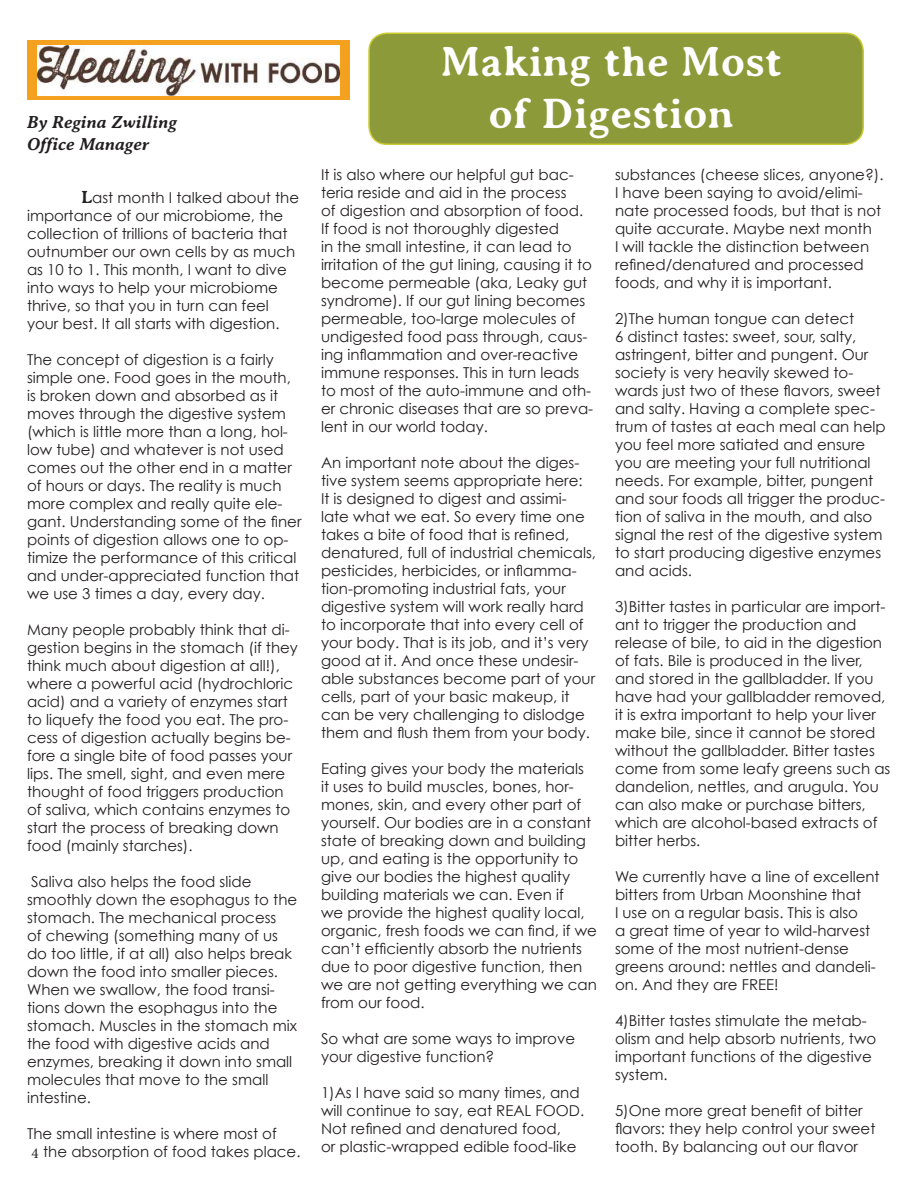
<style>
.page{position:relative;width:918px;height:1188px;background:#fff}
.page>*{position:absolute;margin:0;border:0;box-sizing:border-box;transform-origin:0 0}
.t1{font:700 43.5px/52.2px "Averia Serif";color:#fff;text-align:center}
.t2{font:italic 700 18px/21.6px "Averia Serif";color:#231f20}
.t3{font:15px/18px "Century Gothic";color:#231f20}
.s1{font-family:"Averia Serif";font-weight:700;font-size:18px}
.s2{font-family:"Minion Pro"}
</style>
<div class="page">
<div style="left:27px;top:40px;width:323px;height:60px;background:linear-gradient(to right,#f3a11e,#f3a11e)"></div>
<img style="left:37px;top:46px;width:303px;height:49px">
<div style="left:369px;top:33px;width:494px;height:111px;background:#8d9a39;border-radius:18px"></div>
<div style="left:368px;top:33px;width:496px;height:112px;border:2px solid #cbcb32;border-radius:18px"></div>
<p class="t2" style="left:27px;top:112px;width:151px">By Regina Zwilling<br>Office Manager</p>
<p class="t3" style="left:27px;top:188px;width:274px;text-indent:54px"><span class="s1">L</span>ast month I talked about the importance of our microbiome, the collection of trillions of bacteria that outnumber our own cells by as much as 10 to 1. This month, I want to dive into ways to help your microbiome thrive, so that you in turn can feel your best. It all starts with digestion.</p>
<p class="t3" style="left:27px;top:350px;width:276px">The concept of digestion is a fairly simple one. Food goes in the mouth, is broken down and absorbed as it moves through the digestive system (which is little more than a long, hol&shy;low tube) and whatever is not used comes out the other end in a matter of hours or days. The reality is much more complex and really quite ele&shy;gant. Understanding some of the finer points of digestion allows one to op&shy;timize the performance of this critical and under-appreciated function that we use 3 times a day, every day.</p>
<p class="t3" style="left:27px;top:620px;width:273px">Many people probably think that di&shy;gestion begins in the stomach (if they think much about digestion at all!), where a powerful acid (hydrochloric acid) and a variety of enzymes start to liquefy the food you eat. The pro&shy;cess of digestion actually begins be&shy;fore a single bite of food passes your lips. The smell, sight, and even mere thought of food triggers production of saliva, which contains enzymes to start the process of breaking down food (mainly starches).</p>
<p class="t3" style="left:27px;top:872px;width:272px">Saliva also helps the food slide smoothly down the esophagus to the stomach. The mechanical process<br>of chewing (something many of us do too little, if at all) also helps break down the food into smaller pieces.<br>When we swallow, the food transi&shy;tions down the esophagus into the stomach. Muscles in the stomach mix the food with digestive acids and enzymes, breaking it down into small molecules that move to the small intestine.</p>
<p class="t3" style="left:27px;top:1124px;width:251px">The small intestine is where most of</p>
<p class="t3" style="left:32px;top:1142px;width:271px"><span class="s2">4</span> the absorption of food takes place.</p>
<h1 class="t1" style="left:440px;top:36px;width:343px">Making the Most of Digestion</h1>
<p class="t3" style="left:321px;top:165px;width:274px">It is also where our helpful gut bac&shy;teria reside and aid in the process<br>of digestion and absorption of food.<br>If food is not thoroughly digested<br>in the small intestine, it can lead to irritation of the gut lining, causing it to become permeable (aka, Leaky gut syndrome). If our gut lining becomes permeable, too-large molecules of undigested food pass through, caus&shy;ing inflammation and over-reactive immune responses. This in turn leads to most of the auto-immune and oth&shy;er chronic diseases that are so preva&shy;lent in our world today.</p>
<p class="t3" style="left:321px;top:453px;width:277px">An important note about the diges&shy;tive system seems appropriate here:<br>It is designed to digest and assimi&shy;late what we eat. So every time one takes a bite of food that is refined, denatured, full of industrial chemicals, pesticides, herbicides, or inflamma&shy;tion-promoting industrial fats, your digestive system will work really hard to incorporate that into every cell of your body. That is its job, and it’s very good at it. And once these undesir&shy;able substances become part of your cells, part of your basic makeup, it can be very challenging to dislodge them and flush them from your body.</p>
<p class="t3" style="left:321px;top:759px;width:278px">Eating gives your body the materials<br>it uses to build muscles, bones, hor&shy;mones, skin, and every other part of yourself. Our bodies are in a constant state of breaking down and building up, and eating is the opportunity to give our bodies the highest quality building materials we can. Even if<br>we provide the highest quality local, organic, fresh foods we can find, if we can’t efficiently absorb the nutrients due to poor digestive function, then we are not getting everything we can from our food.</p>
<p class="t3" style="left:321px;top:1029px;width:256px">So what are some ways to improve your digestive function?</p>
<p class="t3" style="left:321px;top:1083px;width:265px">1)As I have said so many times, and will continue to say, eat REAL FOOD.<br>Not refined and denatured food,<br>or plastic-wrapped edible food-like</p>
<p class="t3" style="left:615px;top:165px;width:270px">substances (cheese slices, anyone?).<br>I have been saying to avoid/elimi&shy;nate processed foods, but that is not quite accurate. Maybe next month<br>I will tackle the distinction between refined/denatured and processed foods, and why it is important.</p>
<p class="t3" style="left:615px;top:309px;width:272px">2)The human tongue can detect<br>6 distinct tastes: sweet, sour, salty, astringent, bitter and pungent. Our society is very heavily skewed to&shy;wards just two of these flavors, sweet and salty. Having a complete spec&shy;trum of tastes at each meal can help you feel more satiated and ensure you are meeting your full nutritional needs. For example, bitter, pungent and sour foods all trigger the produc&shy;tion of saliva in the mouth, and also signal the rest of the digestive system to start producing digestive enzymes and acids.</p>
<p class="t3" style="left:615px;top:597px;width:277px">3)Bitter tastes in particular are import&shy;ant to trigger the production and release of bile, to aid in the digestion of fats. Bile is produced in the liver, and stored in the gallbladder. If you have had your gallbladder removed, it is extra important to help your liver make bile, since it cannot be stored without the gallbladder. Bitter tastes come from some leafy greens such as dandelion, nettles, and arugula. You can also make or purchase bitters, which are alcohol-based extracts of bitter herbs.</p>
<p class="t3" style="left:615px;top:867px;width:266px">We currently have a line of excellent bitters from Urban Moonshine that<br>I use on a regular basis. This is also<br>a great time of year to wild-harvest some of the most nutrient-dense greens around: nettles and dandeli&shy;on. And they are FREE!</p>
<p class="t3" style="left:615px;top:1011px;width:263px">4)Bitter tastes stimulate the metab&shy;olism and help absorb nutrients, two important functions of the digestive system.</p>
<p class="t3" style="left:615px;top:1101px;width:262px">5)One more great benefit of bitter flavors: they help control your sweet tooth. By balancing out our flavor</p>
</div>
